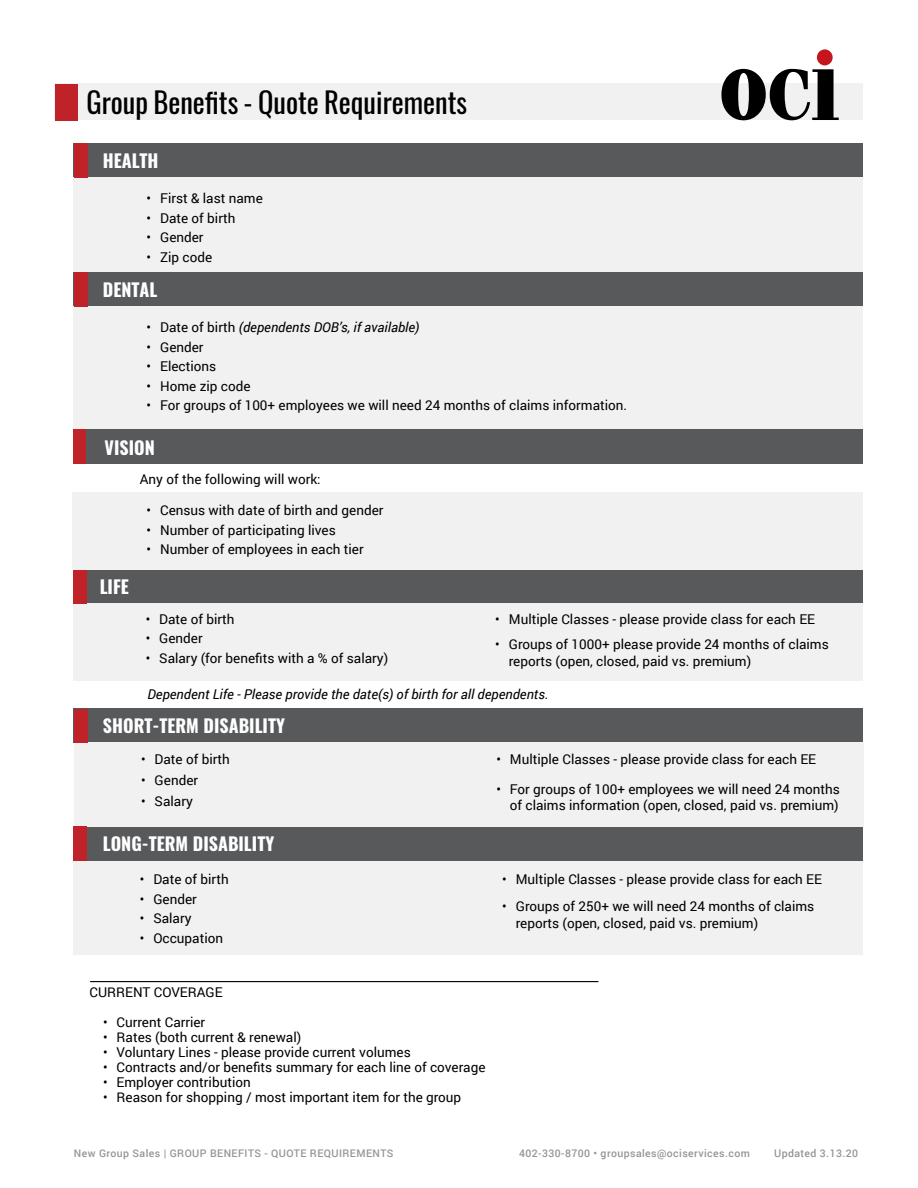
<style>
.page{position:relative;width:918px;height:1188px;background:#fff}
.page>*{position:absolute;margin:0;border:0;box-sizing:border-box;transform-origin:0 0}
.t1{font:28.5px "Oswald";color:#000}
.t2{font:700 18px "Oswald";color:#fff}
.t3{font:13.5px/16.5px "Roboto";color:#000}
.t4{font:italic 13.5px "Roboto";color:#000}
.t5{font:500 10.5px "Roboto";letter-spacing:.04em;color:#939598}
.s1{font-style:normal}
</style>
<div class="page">
<div style="left:54px;top:83px;width:808px;height:37px;background:#f1f1f2"></div>
<svg style="left:721px;top:69px;width:118px;height:51px"></svg>
<div style="left:817px;top:49px;width:16px;height:16px;background:#c4161c;border-radius:50%"></div>
<div style="left:55px;top:84px;width:23px;height:36px;background:#bf2228"></div>
<div style="left:73px;top:860px;width:790px;height:95px;background:#f1f1f2"></div>
<div style="left:73px;top:570px;width:790px;height:34px;background:#58595b"></div>
<div style="left:73px;top:603px;width:790px;height:78px;background:#f1f1f2"></div>
<div style="left:73px;top:708px;width:790px;height:34px;background:#58595b"></div>
<div style="left:73px;top:827px;width:790px;height:34px;background:#58595b"></div>
<div style="left:74px;top:742px;width:789px;height:85px;background:#f1f1f2"></div>
<div style="left:73px;top:570px;width:14px;height:33px;background:#bf2228"></div>
<div style="left:74px;top:709px;width:13px;height:33px;background:#bf2228"></div>
<div style="left:73px;top:430px;width:790px;height:34px;background:#58595b"></div>
<div style="left:73px;top:492px;width:790px;height:78px;background:#f1f1f2"></div>
<div style="left:73px;top:430px;width:12px;height:34px;background:#bf2228"></div>
<div style="left:73px;top:827px;width:14px;height:34px;background:#bf2228"></div>
<div style="left:73px;top:273px;width:790px;height:34px;background:#58595b"></div>
<div style="left:73px;top:144px;width:790px;height:34px;background:#58595b"></div>
<div style="left:73px;top:307px;width:790px;height:122px;background:#f1f1f2"></div>
<div style="left:73px;top:178px;width:790px;height:94px;background:#f1f1f2"></div>
<div style="left:74px;top:273px;width:13px;height:34px;background:#bf2228"></div>
<div style="left:74px;top:144px;width:13px;height:34px;background:#bf2228"></div>
<hr style="left:90px;top:981px;width:508px;height:1px;background:#000">
<h1 class="t1" style="left:86px;top:82px;width:382px">Group Benefits - Quote Requirements</h1>
<h2 class="t2" style="left:103px;top:149px;width:57px">HEALTH</h2>
<p class="t3" style="left:147px;top:190px;width:118px">• First &amp; last name</p>
<p class="t3" style="left:147px;top:209px;width:90px">• Date of birth</p>
<p class="t3" style="left:147px;top:229px;width:58px">• Gender</p>
<p class="t3" style="left:147px;top:248px;width:67px">• Zip code</p>
<h2 class="t2" style="left:103px;top:278px;width:56px">DENTAL</h2>
<p class="t4" style="left:147px;top:318px;width:274px"><span class="s1">• Date of birth</span> (dependents DOB’s, if available)</p>
<p class="t3" style="left:147px;top:338px;width:58px">• Gender</p>
<p class="t3" style="left:147px;top:358px;width:71px">• Elections</p>
<p class="t3" style="left:147px;top:377px;width:105px">• Home zip code</p>
<p class="t3" style="left:147px;top:397px;width:482px">• For groups of 100+ employees we will need 24 months of claims information.</p>
<h2 class="t2" style="left:105px;top:435px;width:52px">VISION</h2>
<p class="t3" style="left:140px;top:470px;width:182px">Any of the following will work:</p>
<p class="t3" style="left:147px;top:502px;width:238px">• Census with date of birth and gender</p>
<p class="t3" style="left:147px;top:521px;width:191px">• Number of participating lives</p>
<p class="t3" style="left:147px;top:541px;width:219px">• Number of employees in each tier</p>
<h2 class="t2" style="left:100px;top:574px;width:31px">LIFE</h2>
<p class="t3" style="left:146px;top:610px;width:90px">• Date of birth</p>
<p class="t3" style="left:146px;top:630px;width:58px">• Gender</p>
<p class="t3" style="left:146px;top:649px;width:244px">• Salary (for benefits with a % of salary)</p>
<p class="t3" style="left:495px;top:610px;width:321px">• Multiple Classes - please provide class for each EE</p>
<p class="t3" style="left:509px;top:636px;width:321px;text-indent:-14px">• Groups of 1000+ please provide 24 months of claims reports (open, closed, paid vs. premium)</p>
<p class="t4" style="left:148px;top:685px;width:402px">Dependent Life - Please provide the date(s) of birth for all dependents.</p>
<h2 class="t2" style="left:103px;top:714px;width:183px">SHORT-TERM DISABILITY</h2>
<p class="t3" style="left:141px;top:750px;width:90px">• Date of birth</p>
<p class="t3" style="left:141px;top:771px;width:58px">• Gender</p>
<p class="t3" style="left:141px;top:792px;width:53px">• Salary</p>
<h2 class="t2" style="left:103px;top:832px;width:173px">LONG-TERM DISABILITY</h2>
<p class="t3" style="left:140px;top:871px;width:90px">• Date of birth</p>
<p class="t3" style="left:140px;top:890px;width:58px">• Gender</p>
<p class="t3" style="left:140px;top:910px;width:53px">• Salary</p>
<p class="t3" style="left:140px;top:929px;width:85px">• Occupation</p>
<p class="t3" style="left:496px;top:750px;width:321px">• Multiple Classes - please provide class for each EE</p>
<p class="t3" style="left:496px;top:780px;width:345px;text-align:right">• For groups of 100+ employees we will need 24 months of claims information (open, closed, paid vs. premium)</p>
<p class="t3" style="left:502px;top:871px;width:321px">• Multiple Classes - please provide class for each EE</p>
<p class="t3" style="left:516px;top:898px;width:300px;text-indent:-14px">• Groups of 250+ we will need 24 months of claims reports (open, closed, paid vs. premium)</p>
<p class="t3" style="left:90px;top:984px;width:134px">CURRENT COVERAGE</p>
<p class="t3" style="left:103px;top:1014px;width:104px">• Current Carrier</p>
<p class="t3" style="left:103px;top:1029px;width:200px">• Rates (both current &amp; renewal)</p>
<p class="t3" style="left:103px;top:1044px;width:309px">• Voluntary Lines - please provide current volumes</p>
<p class="t3" style="left:103px;top:1059px;width:384px">• Contracts and/or benefits summary for each line of coverage</p>
<p class="t3" style="left:103px;top:1074px;width:149px">• Employer contribution</p>
<p class="t3" style="left:103px;top:1089px;width:360px">• Reason for shopping / most important item for the group</p>
<p class="t5" style="left:74px;top:1146px;width:321px">New Group Sales | GROUP BENEFITS - QUOTE REQUIREMENTS</p>
<p class="t5" style="left:519px;top:1146px;width:232px">402-330-8700 • groupsales@ociservices.com</p>
<p class="t5" style="left:774px;top:1146px;width:86px">Updated 3.13.20</p>
</div>
